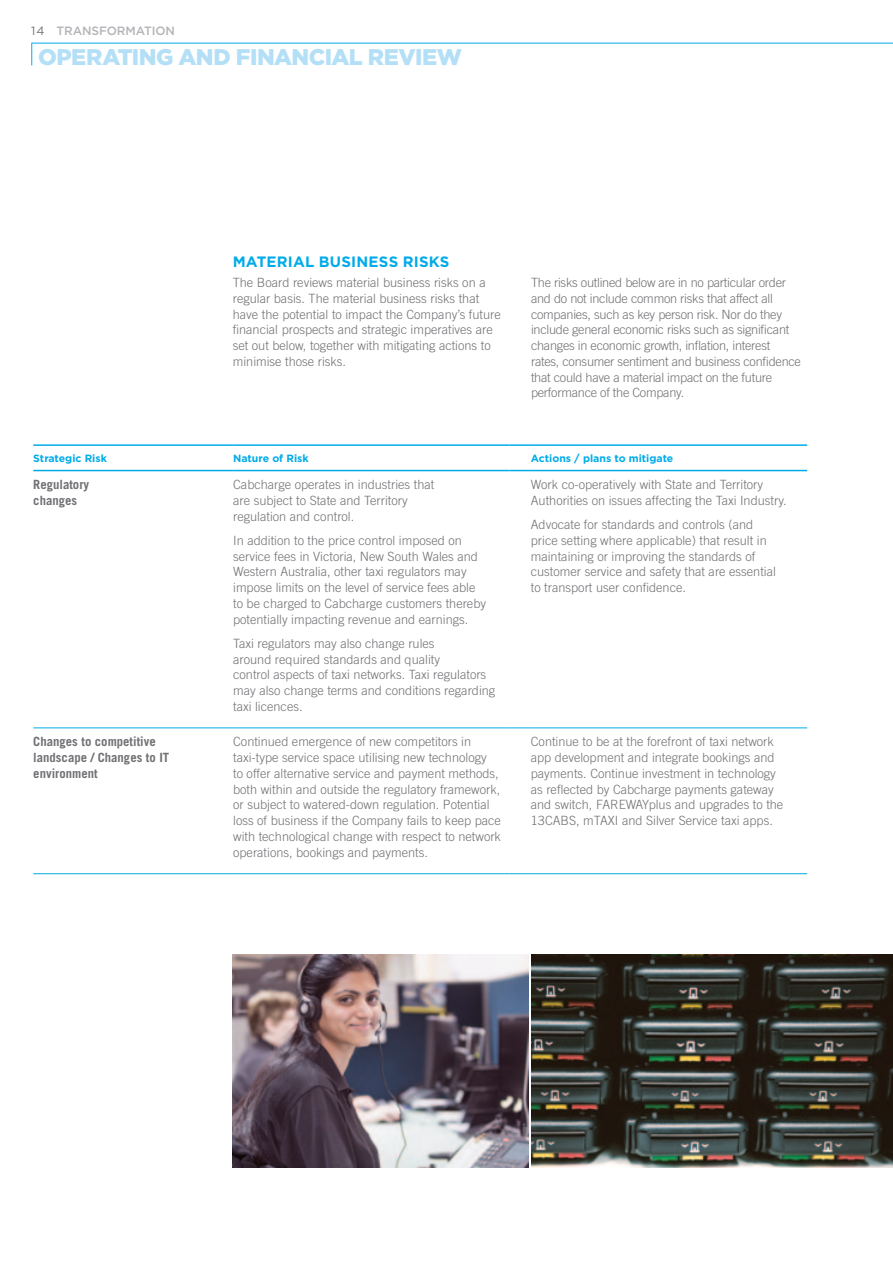
<style>
.page{position:relative;width:893px;height:1263px;background:#fff}
.page>*{position:absolute;margin:0;border:0;box-sizing:border-box;transform-origin:0 0}
.t1{font:900 22.65px "Gotham";letter-spacing:-.02em;color:#b3dff7}
.t2{font:700 15px "Gotham";letter-spacing:.015em;color:#00abe9}
.t3{font:300 12.75px/15.8px "Trade Gothic";color:#717074}
.t4{font:300 12.75px/15.8px "Trade Gothic";letter-spacing:-.02em;color:#717074}
.t5{font:700 12.75px/15.8px "Trade Gothic";color:#717074}
.t6{font:500 12px "Gotham";letter-spacing:-.01em;color:#b4b3b7}
.t7{font:700 10.5px "Gotham";color:#00abe9}
.s1{font-weight:400;color:#717074}
</style>
<div class="page">
<hr style="left:32px;top:43px;width:861px;height:1px;background:#00abe9">
<svg style="left:31px;top:43px;width:1px;height:22px"></svg>
<hr style="left:33px;top:727px;width:200px;height:1px;background:#00abe9">
<svg style="left:510px;top:727px;width:21px;height:1px"></svg>
<hr style="left:531px;top:727px;width:276px;height:1px;background:#00abe9">
<hr style="left:33px;top:873px;width:200px;height:1px;background:#00abe9">
<hr style="left:233px;top:873px;width:277px;height:1px;background:#00abe9">
<svg style="left:510px;top:873px;width:21px;height:1px"></svg>
<hr style="left:531px;top:873px;width:276px;height:1px;background:#00abe9">
<hr style="left:33px;top:444px;width:200px;height:2px;background:#00abe9">
<hr style="left:233px;top:444px;width:277px;height:2px;background:#00abe9">
<hr style="left:510px;top:444px;width:21px;height:2px;background:#00abe9">
<hr style="left:531px;top:444px;width:276px;height:2px;background:#00abe9">
<hr style="left:33px;top:470px;width:200px;height:1px;background:#00abe9">
<svg style="left:510px;top:470px;width:21px;height:1px"></svg>
<hr style="left:531px;top:470px;width:276px;height:1px;background:#00abe9">
<hr style="left:233px;top:727px;width:277px;height:1px;background:#00abe9">
<hr style="left:233px;top:470px;width:277px;height:1px;background:#00abe9">
<img style="left:233px;top:955px;width:295px;height:212px">
<img style="left:531px;top:955px;width:362px;height:212px">
<p class="t6" style="left:31px;top:23px;width:145px"><span class="s1">14</span> TRANSFORMATION</p>
<h1 class="t1" style="left:38px;top:41px;width:425px">OPERATING AND FINANCIAL REVIEW</h1>
<p class="t2" style="left:233px;top:252px;width:197px">Material Business Risks</p>
<p class="t3" style="left:233px;top:275px;width:270px">The Board reviews material business risks on a regular basis. The material business risks that have the potential to impact the Company’s future financial prospects and strategic imperatives are set out below, together with mitigating actions to minimise those risks.</p>
<p class="t4" style="left:531px;top:275px;width:271px">The risks outlined below are in no particular order and do not include common risks that affect all companies, such as key person risk. Nor do they include general economic risks such as significant changes in economic growth, inflation, interest rates, consumer sentiment and business confidence that could have a material impact on the future performance of the Company.</p>
<p class="t7" style="left:33px;top:451px;width:75px">Strategic Risk</p>
<p class="t7" style="left:233px;top:451px;width:77px">Nature of Risk</p>
<p class="t7" style="left:531px;top:451px;width:144px">Actions / plans to mitigate</p>
<p class="t5" style="left:33px;top:476px;width:57px">Regulatory changes</p>
<p class="t3" style="left:233px;top:476px;width:203px">Cabcharge operates in industries that are subject to State and Territory regulation and control.</p>
<p class="t3" style="left:233px;top:532px;width:254px">In addition to the price control imposed on service fees in Victoria, New South Wales and Western Australia, other taxi regulators may impose limits on the level of service fees able to be charged to Cabcharge customers thereby potentially impacting revenue and earnings.</p>
<p class="t3" style="left:233px;top:635px;width:264px">Taxi regulators may also change rules<br>around required standards and quality<br>control aspects of taxi networks. Taxi regulators may also change terms and conditions regarding taxi licences.</p>
<p class="t3" style="left:531px;top:476px;width:257px">Work co-operatively with State and Territory<br>Authorities on issues affecting the Taxi Industry.</p>
<p class="t3" style="left:531px;top:516px;width:247px">Advocate for standards and controls (and price setting where applicable) that result in maintaining or improving the standards of customer service and safety that are essential to transport user confidence.</p>
<p class="t5" style="left:33px;top:733px;width:138px">Changes to competitive landscape / Changes to IT environment</p>
<p class="t3" style="left:233px;top:734px;width:269px">Continued emergence of new competitors in taxi‑type service space utilising new technology<br>to offer alternative service and payment methods, both within and outside the regulatory framework, or subject to watered‑down regulation. Potential loss of business if the Company fails to keep pace with technological change with respect to network operations, bookings and payments.</p>
<p class="t3" style="left:531px;top:734px;width:254px">Continue to be at the forefront of taxi network app development and integrate bookings and payments. Continue investment in technology as reflected by Cabcharge payments gateway and switch, FAREWAYplus and upgrades to the 13CABS, mTAXI and Silver Service taxi apps.</p>
</div>
